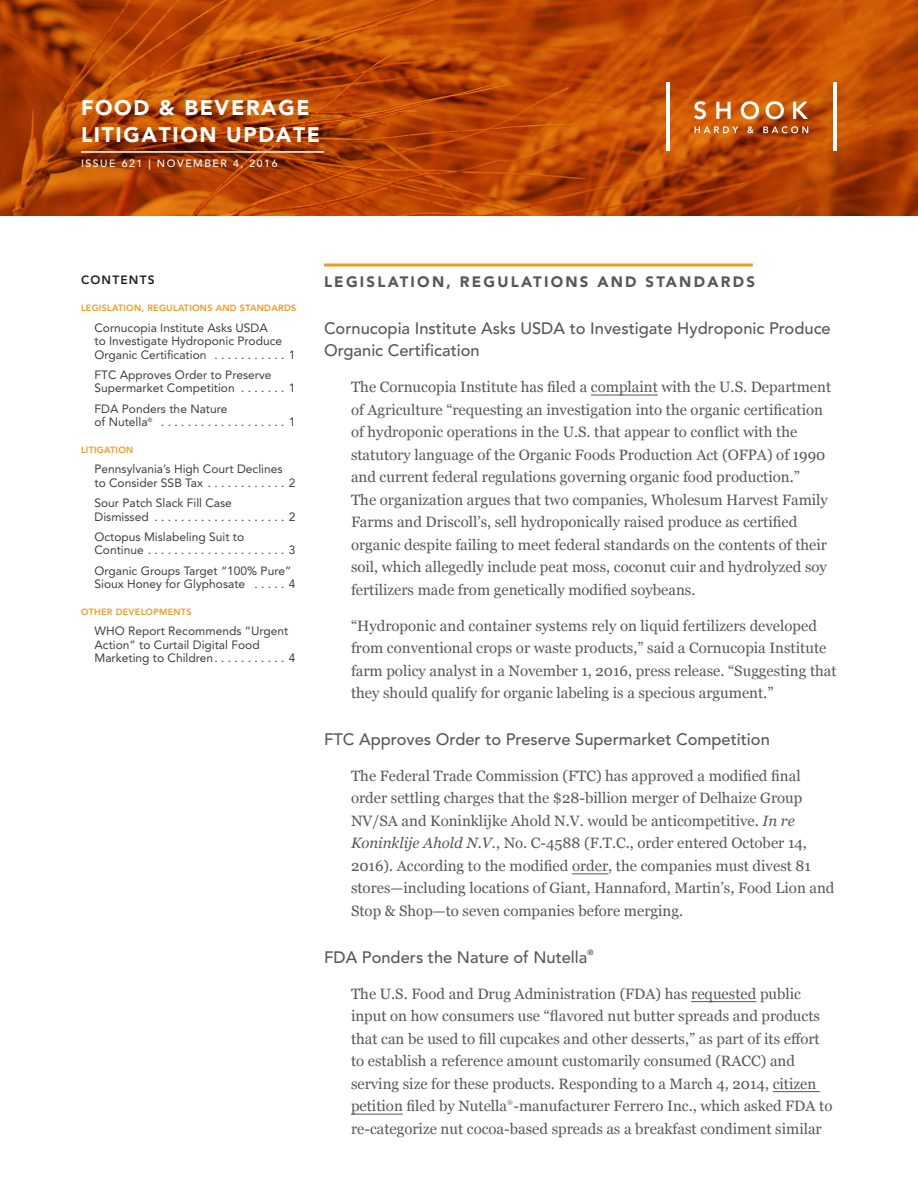
<style>
.page{position:relative;width:918px;height:1188px;background:#fff}
.page>*{position:absolute;margin:0;border:0;box-sizing:border-box;transform-origin:0 0}
.t1{font:900 21px/27px "Avenir LT Std";letter-spacing:.08em;color:#fff}
.Subhead{font:500 16.5px/22.5px "Avenir LT Std";color:#57585a}
.Body{font:15px/22.5px "Georgia";color:#57585a}
.Head{font:900 15px "Avenir LT Std";letter-spacing:.15em;color:#57585a}
.TOC-Subhead{font:12px/13.5px "Avenir LT Std";color:#3e3e3f}
.TOC-Contents{font:800 12px "Avenir LT Std";letter-spacing:.1em;color:#231f20}
.t2{font:500 10.5px "Avenir LT Std";letter-spacing:.15em;color:#fff}
.TOC-Head{font:800 9px "Avenir LT Std";letter-spacing:.03em;color:#f7971d}
.Subhead-2{font:7.5px "Avenir LT Std";color:#312f30}
.Body-2{font:6px "Georgia";color:#57585a}
.s1{font-style:italic}
</style>
<div class="page">
<svg style="left:0;top:0;width:918px;height:216px;background:#b54503"></svg>
<hr style="left:81px;top:151px;width:243px;height:2px;background:#fff">
<hr style="left:324px;top:263px;width:429px;height:3px;background:#f7971d">
<hr style="left:591px;top:395px;width:67px;height:1px;background:#57585a">
<hr style="left:572px;top:873px;width:36px;height:1px;background:#57585a">
<hr style="left:691px;top:1001px;width:65px;height:1px;background:#57585a">
<hr style="left:773px;top:1091px;width:47px;height:1px;background:#57585a">
<hr style="left:351px;top:1114px;width:52px;height:1px;background:#57585a">
<svg style="left:694px;top:101px;width:114px;height:18px"></svg>
<hr style="left:833px;top:83px;width:4px;height:68px;background:#fff">
<hr style="left:666px;top:83px;width:4px;height:68px;background:#fff">
<svg style="left:694px;top:126px;width:114px;height:7px"></svg>
<p class="t1" style="left:81px;top:94px;width:241px">FOOD &amp; BEVERAGE<br>LITIGATION UPDATE</p>
<p class="t2" style="left:81px;top:158px;width:198px">ISSUE 621 | NOVEMBER 4, 2016</p>
<p class="TOC-Contents" style="left:81px;top:273px;width:75px">CONTENTS</p>
<p class="TOC-Head" style="left:81px;top:303px;width:217px">LEGISLATION, REGULATIONS AND STANDARDS</p>
<p class="TOC-Subhead" style="left:94px;top:321px;width:202px">Cornucopia Institute Asks USDA<br>to Investigate Hydroponic Produce<br>Organic Certification . . . . . . . . . . . 1</p>
<p class="TOC-Subhead" style="left:94px;top:368px;width:202px">FTC Approves Order to Preserve<br>Supermarket Competition . . . . . . . 1</p>
<p class="TOC-Subhead" style="left:94px;top:402px;width:202px">FDA Ponders the Nature<br>of Nutella<sup>®</sup> . . . . . . . . . . . . . . . . . . . 1</p>
<p class="TOC-Head" style="left:81px;top:445px;width:54px">LITIGATION</p>
<p class="TOC-Subhead" style="left:94px;top:463px;width:202px">Pennsylvania’s High Court Declines to Consider SSB Tax . . . . . . . . . . . . 2</p>
<p class="TOC-Subhead" style="left:94px;top:496px;width:202px">Sour Patch Slack Fill Case<br>Dismissed . . . . . . . . . . . . . . . . . . . . 2</p>
<p class="TOC-Subhead" style="left:94px;top:530px;width:202px">Octopus Mislabeling Suit to<br>Continue . . . . . . . . . . . . . . . . . . . . . 3</p>
<p class="TOC-Subhead" style="left:94px;top:564px;width:202px">Organic Groups Target “100% Pure”<br>Sioux Honey for Glyphosate . . . . . 4</p>
<p class="TOC-Head" style="left:81px;top:607px;width:112px">OTHER DEVELOPMENTS</p>
<p class="TOC-Subhead" style="left:94px;top:625px;width:202px">WHO Report Recommends “Urgent<br>Action” to Curtail Digital Food<br>Marketing to Children . . . . . . . . . . . 4</p>
<p class="Head" style="left:324px;top:272px;width:433px">LEGISLATION, REGULATIONS AND STANDARDS</p>
<p class="Subhead" style="left:324px;top:317px;width:508px">Cornucopia Institute Asks USDA to Investigate Hydroponic Produce<br>Organic Certification</p>
<p class="Body" style="left:351px;top:376px;width:482px">The Cornucopia Institute has filed a complaint with the U.S. Department of Agriculture “requesting an investigation into the organic certification of hydroponic operations in the U.S. that appear to conflict with the statutory language of the Organic Foods Production Act (OFPA) of 1990 and current federal regulations governing organic food production.”<br>The organization argues that two companies, Wholesum Harvest Family Farms and Driscoll’s, sell hydroponically raised produce as certified organic despite failing to meet federal standards on the contents of their soil, which allegedly include peat moss, coconut cuir and hydrolyzed soy fertilizers made from genetically modified soybeans.</p>
<p class="Body" style="left:351px;top:614px;width:487px">“Hydroponic and container systems rely on liquid fertilizers developed from conventional crops or waste products,” said a Cornucopia Institute farm policy analyst in a November 1, 2016, press release. “Suggesting that they should qualify for organic labeling is a specious argument.”</p>
<p class="Subhead" style="left:324px;top:728px;width:447px">FTC Approves Order to Preserve Supermarket Competition</p>
<p class="Body" style="left:351px;top:765px;width:485px">The Federal Trade Commission (FTC) has approved a modified final order settling charges that the $28-billion merger of Delhaize Group NV/SA and Koninklijke Ahold N.V. would be anticompetitive. <span class="s1">In re Koninklije Ahold N.V.</span>, No. C-4588 (F.T.C., order entered October 14, 2016). According to the modified order, the companies must divest 81 stores—including locations of Giant, Hannaford, Martin’s, Food Lion and Stop &amp; Shop—to seven companies before merging.</p>
<p class="Subhead" style="left:324px;top:946px;width:265px">FDA Ponders the Nature of Nutella</p>
<p class="Subhead-2" style="left:587px;top:948px;width:7px">®</p>
<p class="Body" style="left:351px;top:983px;width:483px">The U.S. Food and Drug Administration (FDA) has requested public input on how consumers use “flavored nut butter spreads and products that can be used to fill cupcakes and other desserts,” as part of its effort to establish a reference amount customarily consumed (RACC) and serving size for these products. Responding to a March 4, 2014, citizen petition filed by Nutella -manufacturer Ferrero Inc., which asked FDA to</p>
<p class="Body-2" style="left:507px;top:1098px;width:7px">®</p>
<p class="Body" style="left:351px;top:1118px;width:472px">re-categorize nut cocoa-based spreads as a breakfast condiment similar</p>
</div>
